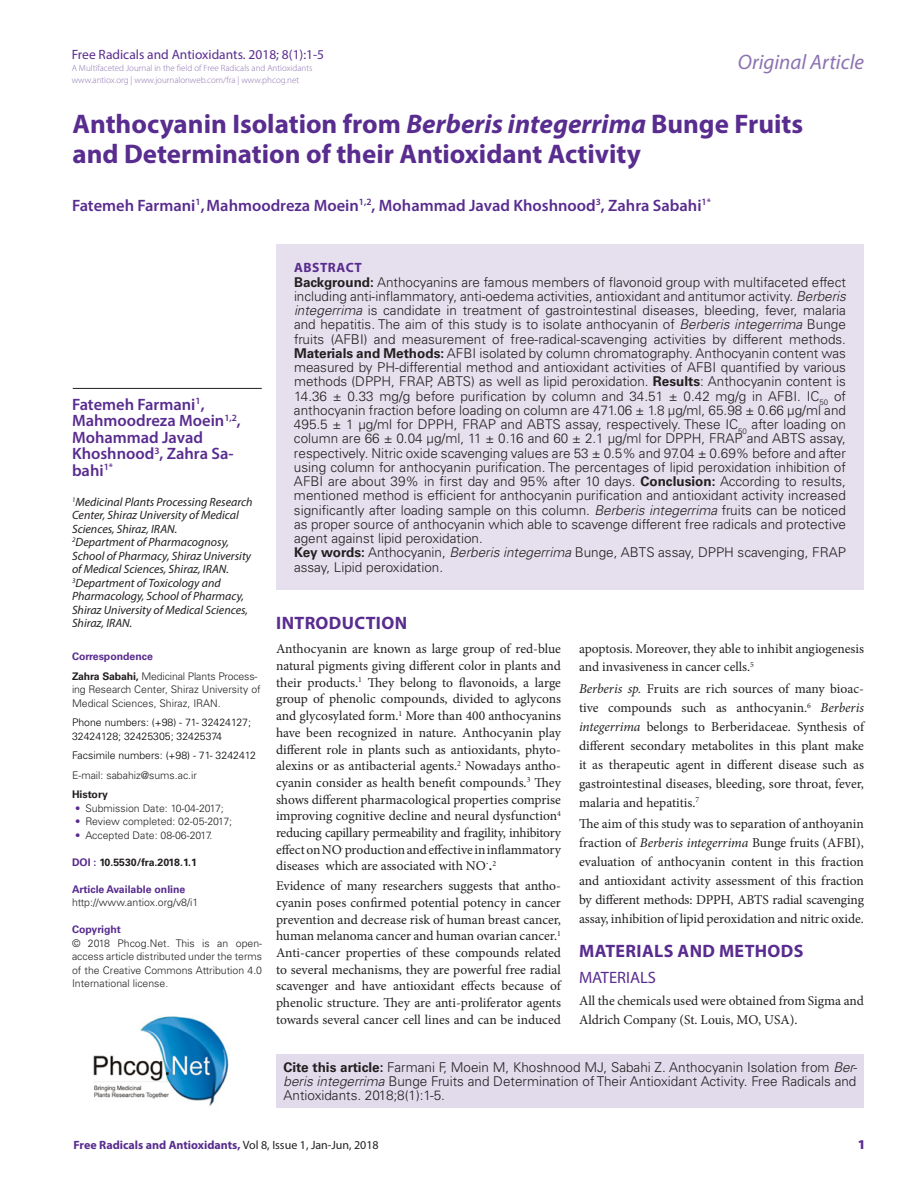
<style>
.page{position:relative;width:918px;height:1188px;background:#fff}
.page>*{position:absolute;margin:0;border:0;box-sizing:border-box;transform-origin:0 0}
.CT{font:700 27px/30px "Myriad Pro";color:#592c8f}
.t1{font:italic 21px "Myriad Pro";color:#8c72b1}
._1_HD{font:700 18px "Myriad Pro";letter-spacing:.02em;color:#592c8f}
.CA{font:600 16.5px/16.5px "Myriad Pro";color:#592c8f}
._2_HD{font:16.5px "Myriad Pro";color:#592c8f}
.TXT{font:13.5px/16.6px "Minion Pro";color:#231f20;text-align:justify}
.ABS_TXT{font:300 13.5px/14.2px "Univers LT Std";color:#231f20;text-align:justify}
.t2{font:13.5px "Myriad Pro";color:#592c8f}
.ABS_HD{font:700 13.5px "Myriad Pro";letter-spacing:.04em;color:#592c8f}
.RRH{font:900 13.5px "Myriad Pro";color:#592c8f}
.CA_Aff{font:italic 12px/13.5px "Myriad Pro";color:#231f20}
.RRH-2{font:700 12px "Myriad Pro";color:#592c8f}
.ABS_AU_ADD{font:300 10.5px/13.5px "Univers LT Std";color:#231f20}
.ABS_AU_ADD-2{font:300 10.5px/13.5px "Univers LT Std";color:#000}
.ABS_AU_ADD-3{font:700 10.5px "Univers LT Std";color:#231f20}
.ABS_AU_ADD-4{font:700 10.5px "Univers LT Std";color:#592c8f}
.ABS_TXT-2{font:700 10.5px "Univers LT Std";color:#592c8f}
.t3{font:300 9px/12px "Myriad Pro";color:#8c72b1}
.TXT-2{font:7.8px "Minion Pro";color:#231f20}
.s1{font-style:italic}
.s2{font-weight:700}
.s3{color:#592c8f}
.s4{font-size:18px}
.s5{font-weight:400;color:#231f20}
</style>
<div class="page">
<div style="left:276px;top:244px;width:588px;height:346px;background:#e6e0ee"></div>
<hr style="left:73px;top:388px;width:189px;height:1px;background:#231f20">
<div style="left:276px;top:1054px;width:588px;height:54px;background:#e1dbec"></div>
<img style="left:93px;top:1016px;width:136px;height:91px">
<p class="t2" style="left:72px;top:46px;width:254px">Free Radicals and Antioxidants. 2018; 8(1):1-5</p>
<p class="t3" style="left:72px;top:62px;width:242px">A Multifaceted Journal in the field of Free Radicals and Antioxidants www.antiox.org | www.journalonweb.com/fra | www.phcog.net</p>
<h2 class="t1" style="left:738px;top:49px;width:128px">Original Article</h2>
<p class="CT" style="left:73px;top:108px;width:732px">Anthocyanin Isolation from <span class="s1">Berberis integerrima</span> Bunge Fruits and Determination of their Antioxidant Activity</p>
<p class="CA" style="left:72px;top:196px;width:641px">Fatemeh Farmani<sup>1</sup>,Mahmoodreza Moein<sup>1,2</sup>, Mohammad Javad Khoshnood<sup>3</sup>, Zahra Sabahi<sup>1*</sup></p>
<p class="CA" style="left:72px;top:396px;width:170px">Fatemeh Farmani<sup>1</sup>,<br>Mahmoodreza Moein<sup>1,2</sup>,<br>Mohammad Javad<br>Khoshnood<sup>3</sup>, Zahra Sa&shy;bahi<sup>1*</sup></p>
<p class="CA_Aff" style="left:72px;top:495px;width:182px"><sup>1</sup>Medicinal Plants Processing Research<br>Center, Shiraz University of Medical<br>Sciences, Shiraz, IRAN.</p>
<p class="CA_Aff" style="left:72px;top:535px;width:181px"><sup>2</sup>Department of Pharmacognosy,<br>School of Pharmacy, Shiraz University of Medical Sciences, Shiraz, IRAN.</p>
<p class="CA_Aff" style="left:72px;top:576px;width:178px"><sup>3</sup>Department of Toxicology and<br>Pharmacology, School of Pharmacy,<br>Shiraz University of Medical Sciences,<br>Shiraz, IRAN.</p>
<p class="ABS_TXT-2" style="left:72px;top:651px;width:82px">Correspondence</p>
<p class="ABS_AU_ADD" style="left:72px;top:669px;width:190px"><span class="s2">Zahra Sabahi,</span> Medicinal Plants Process&shy;ing Research Center, Shiraz University of<br>Medical Sciences, Shiraz, IRAN.</p>
<p class="ABS_AU_ADD-2" style="left:72px;top:716px;width:180px">Phone numbers: (+98) - 71- 32424127;<br>32424128; 32425305; 32425374</p>
<p class="ABS_AU_ADD-2" style="left:72px;top:749px;width:186px">Facsimile numbers: (+98) - 71- 3242412</p>
<p class="ABS_AU_ADD" style="left:72px;top:768px;width:127px">E-mail: sabahiz@sums.ac.ir</p>
<p class="ABS_AU_ADD-3" style="left:72px;top:789px;width:37px">History</p>
<p class="ABS_AU_ADD" style="left:75px;top:801px;width:150px"><span class="s3">•</span> Submission Date: 10-04-2017;</p>
<p class="ABS_AU_ADD" style="left:75px;top:815px;width:159px"><span class="s3">•</span> Review completed: 02-05-2017;</p>
<p class="ABS_AU_ADD" style="left:75px;top:828px;width:139px"><span class="s3">•</span> Accepted Date: 08-06-2017.</p>
<p class="ABS_AU_ADD-3" style="left:72px;top:856px;width:127px"><span class="s3">DOI :</span> 10.5530/fra.2018.1.1</p>
<p class="ABS_AU_ADD-4" style="left:72px;top:883px;width:115px">Article Available online</p>
<p class="ABS_AU_ADD" style="left:72px;top:896px;width:128px">http://www.antiox.org/v8/i1</p>
<p class="ABS_AU_ADD-4" style="left:72px;top:924px;width:50px">Copyright</p>
<p class="ABS_AU_ADD" style="left:72px;top:936px;width:192px;text-align:justify">© 2018 Phcog.Net. This is an open&shy;access article distributed under the terms of the Creative Commons Attribution 4.0<br>International license<span class="s3">.</span></p>
<p class="ABS_HD" style="left:294px;top:259px;width:69px">ABSTRACT</p>
<p class="ABS_TXT" style="left:294px;top:275px;width:554px"><span class="s2">Background:</span> Anthocyanins are famous members of flavonoid group with multifaceted effect including anti-inflammatory, anti-oedema activities, antioxidant and antitumor activity. <span class="s1">Berberis integerrima</span> is candidate in treatment of gastrointestinal diseases, bleeding, fever, malaria and hepatitis. The aim of this study is to isolate anthocyanin of <span class="s1">Berberis integerrima</span> Bunge fruits (AFBI) and measurement of free-radical-scavenging activities by different methods.<br><span class="s2">Materials and Methods:</span> AFBI isolated by column chromatography. Anthocyanin content was measured by PH-differential method and antioxidant activities of AFBI quantified by various methods (DPPH, FRAP, ABTS) as well as lipid peroxidation. <span class="s2">Results</span>: Anthocyanin content is 14.36 ± 0.33 mg/g before purification by column and 34.51 ± 0.42 mg/g in AFBI. IC<sub>50</sub> of anthocyanin fraction before loading on column are 471.06 ± 1.8 µg/ml, 65.98 ± 0.66 µg/ml and 495.5 ± 1 µg/ml for DPPH, FRAP and ABTS assay, respectively. These IC<sub>50</sub> after loading on column are 66 ± 0.04 µg/ml, 11 ± 0.16 and 60 ± 2.1 µg/ml for DPPH, FRAP and ABTS assay, respectively. Nitric oxide scavenging values are 53 ± 0.5% and 97.04 ± 0.69% before and after using column for anthocyanin purification. The percentages of lipid peroxidation inhibition of AFBI are about 39% in first day and 95% after 10 days. <span class="s2">Conclusion:</span> According to results, mentioned method is efficient for anthocyanin purification and antioxidant activity increased significantly after loading sample on this column. <span class="s1">Berberis integerrima</span> fruits can be noticed as proper source of anthocyanin which able to scavenge different free radicals and protective agent against lipid peroxidation.</p>
<p class="ABS_TXT" style="left:294px;top:546px;width:554px"><span class="s2">Key words:</span> Anthocyanin, <span class="s1">Berberis integerrima</span> Bunge, ABTS assay, DPPH scavenging, FRAP assay, Lipid peroxidation.</p>
<p class="_1_HD" style="left:276px;top:611px;width:132px">INTRODUCTION</p>
<p class="TXT" style="left:276px;top:641px;width:287px">Anthocyanin are known as large group of red-blue natural pigments giving different color in plants and their products.<sup>1</sup> They belong to flavonoids, a large group of phenolic compounds, divided to aglycons and glycosylated form.<sup>1</sup> More than 400 anthocyanins have been recognized in nature. Anthocyanin play different role in plants such as antioxidants, phyto&shy;alexins or as antibacterial agents.<sup>2</sup> Nowadays antho&shy;cyanin consider as health benefit compounds.<sup>3</sup> They shows different pharmacological properties comprise improving cognitive decline and neural dysfunction<sup>4 </sup>reducing capillary permeability and fragility, inhibitory effect on NO<sup>.</sup> production and effective in inflammatory diseases which are associated with NO<sup>.</sup><span class="s4">.</span></p>
<p class="TXT-2" style="left:493px;top:858px;width:5px">2</p>
<p class="TXT" style="left:276px;top:878px;width:287px">Evidence of many researchers suggests that antho&shy;cyanin poses confirmed potential potency in cancer prevention and decrease risk of human breast cancer, human melanoma cancer and human ovarian cancer.<sup>1<br></sup>Anti-cancer properties of these compounds related to several mechanisms, they are powerful free radial scavenger and have antioxidant effects because of phenolic structure. They are anti-proliferator agents towards several cancer cell lines and can be induced</p>
<p class="TXT" style="left:579px;top:639px;width:287px;line-height:18.9px">apoptosis. Moreover, they able to inhibit angiogenesis and invasiveness in cancer cells.<sup>5</sup></p>
<p class="TXT" style="left:579px;top:680px;width:287px;line-height:18.9px"><span class="s1">Berberis sp.</span> Fruits are rich sources of many bioac&shy;tive compounds such as anthocyanin.<sup>6</sup> <span class="s1">Berberis integerrima</span> belongs to Berberidaceae. Synthesis of different secondary metabolites in this plant make it as therapeutic agent in different disease such as gastrointestinal diseases, bleeding, sore throat, fever, malaria and hepatitis.<sup>7</sup></p>
<p class="TXT" style="left:579px;top:815px;width:287px;line-height:18.9px">The aim of this study was to separation of anthoyanin fraction of <span class="s1">Berberis integerrima</span> Bunge fruits (AFBI), evaluation of anthocyanin content in this fraction and antioxidant activity assessment of this fraction by different methods: DPPH, ABTS radial scavenging assay, inhibition of lipid peroxidation and nitric oxide.</p>
<p class="_1_HD" style="left:579px;top:939px;width:226px">MATERIALS AND METHODS</p>
<p class="_2_HD" style="left:579px;top:967px;width:79px">MATERIALS</p>
<p class="TXT" style="left:579px;top:991px;width:286px;line-height:18.9px">All the chemicals used were obtained from Sigma and<br>Aldrich Company (St. Louis, MO, USA).</p>
<p class="ABS_TXT" style="left:284px;top:1060px;width:575px"><span class="s2">Cite this article:</span> Farmani F, Moein M, Khoshnood MJ, Sabahi Z. Anthocyanin Isolation from <span class="s1">Ber&shy;beris integerrima</span> Bunge Fruits and Determination of Their Antioxidant Activity. Free Radicals and Antioxidants. 2018;8(1):1-5.</p>
<p class="RRH-2" style="left:74px;top:1137px;width:307px">Free Radicals and Antioxidants, <span class="s5">Vol 8, Issue 1, Jan-Jun, 2018</span></p>
<p class="RRH" style="left:858px;top:1136px;width:9px">1</p>
</div>
